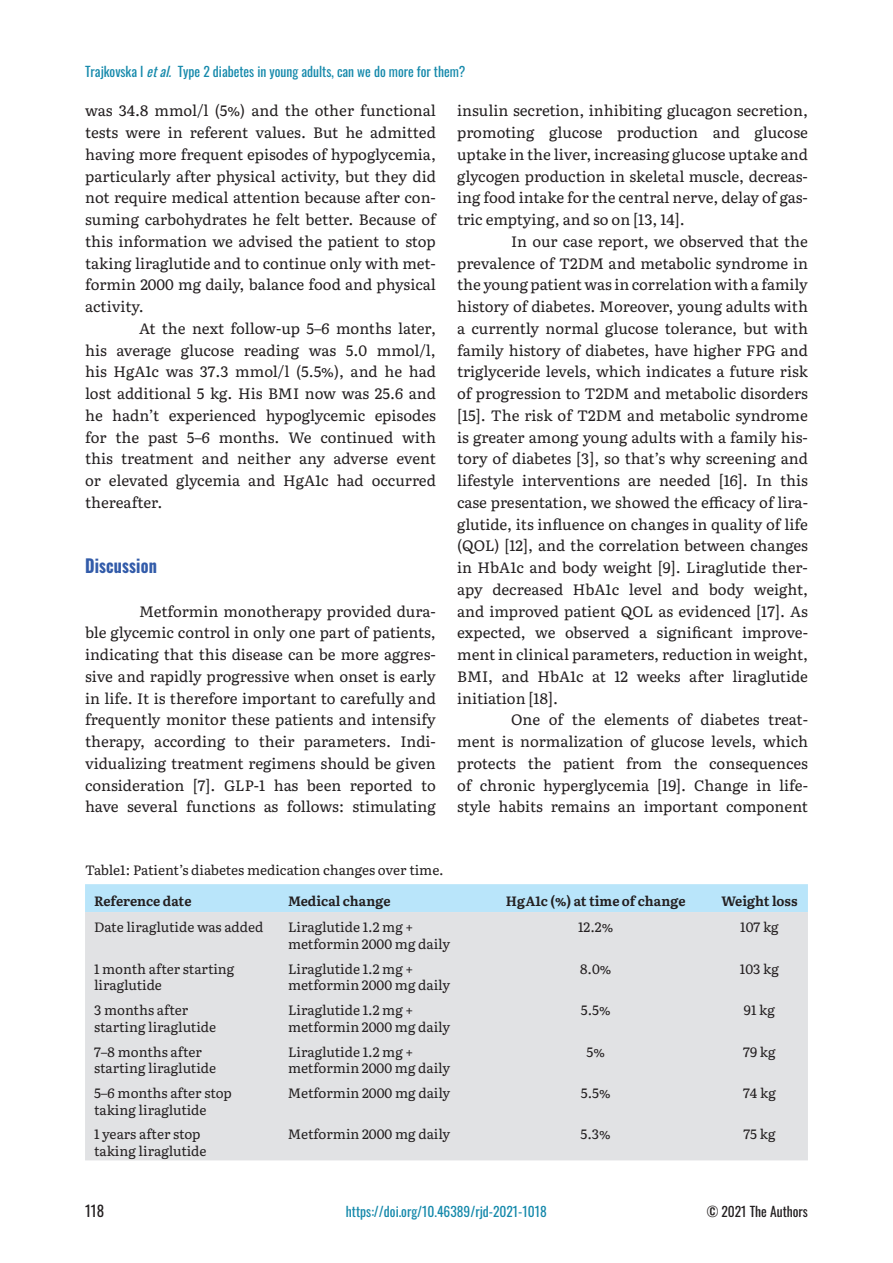
<style>
.page{position:relative;width:893px;height:1263px;background:#fff}
.page>*{position:absolute;margin:0;border:0;box-sizing:border-box;transform-origin:0 0}
.t1{font:700 18px "Oswald";letter-spacing:.01em;color:#325ba9;scale:.9 1}
.t2{font:15px/21.8px "Literata";color:#231f20;text-align:justify}
.t3{font:15px "Oswald";color:#231f20}
.t4{font:13.5px/16.5px "Literata";color:#231f20}
.t5{font:13.5px "Oswald";color:#1589ab}
.t6{font:700 13.5px "Literata";color:#231f20}
.t7{font:13.5px "Oswald";color:#231f20}
.s1{font-style:italic}
</style>
<div class="page">
<div style="left:85px;top:884px;width:723px;height:28px;background:#b9e5fa"></div>
<div style="left:85px;top:912px;width:723px;height:248px;background:#e1e2e4"></div>
<p class="t5" style="left:85px;top:60px;width:382px">Trajkovska I <span class="s1">etal.</span> Type 2 diabetes in young adults, can we do more for them?</p>
<p class="t2" style="left:457px;top:99px;width:352px">insulin secretion, inhibiting glucagon secretion, promoting glucose production and glucose uptake in the liver, increasing glucose uptake and glycogen production in skeletal muscle, decreas&shy;ing food intake for the central nerve, delay of gas&shy;tric emptying, and so on [13, 14].</p>
<p class="t2" style="left:457px;top:229px;width:352px;text-indent:54px">In our case report, we observed that the prevalence of T2DM and metabolic syndrome in the young patient was in correlation with a family history of diabetes. Moreover, young adults with a currently normal glucose tolerance, but with family history of diabetes, have higher FPG and triglyceride levels, which indicates a future risk of progression to T2DM and metabolic disorders [15]. The risk of T2DM and metabolic syndrome is greater among young adults with a family his&shy;tory of diabetes [3], so that’s why screening and lifestyle interventions are needed [16]. In this case presentation, we showed the efficacy of lira&shy;glutide, its influence on changes in quality of life (QOL) [12], and the correlation between changes in HbA1c and body weight [9]. Liraglutide ther&shy;apy decreased HbA1c level and body weight, and improved patient QOL as evidenced [17]. As expected, we observed a significant improve&shy;ment in clinical parameters, reduction in weight, BMI, and HbA1c at 12 weeks after liraglutide initiation [18].</p>
<p class="t2" style="left:457px;top:708px;width:352px;text-indent:54px">One of the elements of diabetes treat&shy;ment is normalization of glucose levels, which protects the patient from the consequences of chronic hyperglycemia [19]. Change in life&shy;style habits remains an important component</p>
<p class="t2" style="left:85px;top:99px;width:352px">was 34.8 mmol/l (5%) and the other functional tests were in referent values. But he admitted having more frequent episodes of hypoglycemia, particularly after physical activity, but they did not require medical attention because after con&shy;suming carbohydrates he felt better. Because of this information we advised the patient to stop taking liraglutide and to continue only with met&shy;formin 2000 mg daily, balance food and physical activity.</p>
<p class="t2" style="left:85px;top:316px;width:352px;text-indent:54px">At the next follow-up 5–6 months later, his average glucose reading was 5.0 mmol/l, his HgA1c was 37.3 mmol/l (5.5%), and he had lost additional 5 kg. His BMI now was 25.6 and he hadn’t experienced hypoglycemic episodes for the past 5–6 months. We continued with this treatment and neither any adverse event or elevated glycemia and HgA1c had occurred thereafter.</p>
<p class="t1" style="left:85px;top:550px;width:81px">Discussion</p>
<p class="t2" style="left:85px;top:599px;width:352px;text-indent:54px">Metformin monotherapy provided dura&shy;ble glycemic control in only one part of patients, indicating that this disease can be more aggres&shy;sive and rapidly progressive when onset is early in life. It is therefore important to carefully and frequently monitor these patients and intensify therapy, according to their parameters. Indi&shy;vidualizing treatment regimens should be given consideration [7]. GLP-1 has been reported to have several functions as follows: stimulating</p>
<p class="t4" style="left:85px;top:861px;width:360px">Table1: Patient’s diabetes medication changes over time.</p>
<p class="t6" style="left:94px;top:891px;width:99px">Reference date</p>
<p class="t6" style="left:288px;top:891px;width:104px">Medical change</p>
<p class="t6" style="left:506px;top:891px;width:181px">HgA1c (%) at time of change</p>
<p class="t6" style="left:721px;top:891px;width:77px">Weight loss</p>
<p class="t4" style="left:94px;top:918px;width:171px">Date liraglutide was added</p>
<p class="t4" style="left:288px;top:918px;width:164px">Liraglutide 1.2 mg + metformin 2000 mg daily</p>
<p class="t4" style="left:578px;top:918px;width:37px">12.2%</p>
<p class="t4" style="left:740px;top:918px;width:40px">107 kg</p>
<p class="t4" style="left:94px;top:960px;width:142px">1 month after starting liraglutide</p>
<p class="t4" style="left:288px;top:960px;width:164px">Liraglutide 1.2 mg + metformin 2000 mg daily</p>
<p class="t4" style="left:580px;top:960px;width:33px">8.0%</p>
<p class="t4" style="left:740px;top:960px;width:41px">103 kg</p>
<p class="t4" style="left:94px;top:1001px;width:124px">3 months after starting liraglutide</p>
<p class="t4" style="left:288px;top:1001px;width:164px">Liraglutide 1.2 mg + metformin 2000 mg daily</p>
<p class="t4" style="left:581px;top:1001px;width:31px">5.5%</p>
<p class="t4" style="left:744px;top:1001px;width:33px">91 kg</p>
<p class="t4" style="left:94px;top:1042px;width:124px">7–8 months after starting liraglutide</p>
<p class="t4" style="left:288px;top:1042px;width:164px">Liraglutide 1.2 mg + metformin 2000 mg daily</p>
<p class="t4" style="left:586px;top:1042px;width:20px">5%</p>
<p class="t4" style="left:743px;top:1042px;width:34px">79 kg</p>
<p class="t4" style="left:94px;top:1084px;width:139px">5–6 months after stop taking liraglutide</p>
<p class="t4" style="left:288px;top:1084px;width:164px">Metformin 2000 mg daily</p>
<p class="t4" style="left:581px;top:1084px;width:31px">5.5%</p>
<p class="t4" style="left:743px;top:1084px;width:34px">74 kg</p>
<p class="t4" style="left:94px;top:1125px;width:114px">1 years after stop taking liraglutide</p>
<p class="t4" style="left:288px;top:1125px;width:164px">Metformin 2000 mg daily</p>
<p class="t4" style="left:581px;top:1125px;width:32px">5.3%</p>
<p class="t4" style="left:743px;top:1125px;width:34px">75 kg</p>
<p class="t3" style="left:85px;top:1198px;width:21px">118</p>
<p class="t5" style="left:346px;top:1200px;width:203px">https://doi.org/10.46389/rjd-2021-1018</p>
<p class="t7" style="left:707px;top:1200px;width:103px">© 2021 The Authors</p>
</div>
